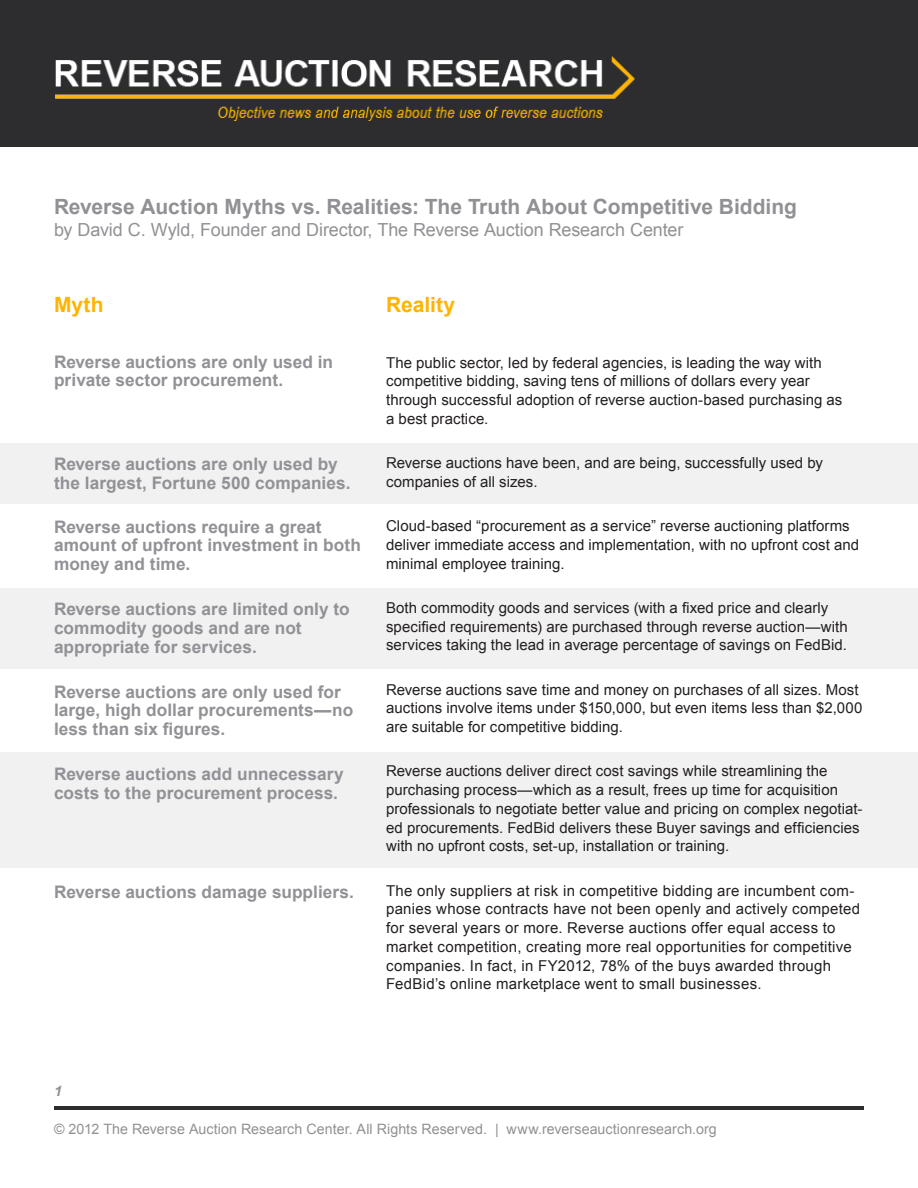
<style>
.page{position:relative;width:918px;height:1188px;background:#fff}
.page>*{position:absolute;margin:0;border:0;box-sizing:border-box;transform-origin:0 0}
.t1{font:700 21px "Arial";color:#919195}
.Body_Copy{font:700 21px "Arial";color:#ffb400}
.t2{font:18px "Arial";letter-spacing:-.005em;color:#919195}
.Body_Copy-2{font:700 17.25px/18.8px "Arial";color:#919196}
.Body_Copy-3{font:15px/18.8px "Arial";letter-spacing:.005em;color:#231f20}
.t3{font:14.25px "Arial";letter-spacing:.005em;color:#919195}
.t4{font:italic 700 14.25px "Arial";color:#919195}
</style>
<div class="page">
<hr style="left:54px;top:1107px;width:810px;height:3px;background:#2d2d2f">
<div style="left:0;top:0;width:918px;height:147px;background:#2d2d2f"></div>
<img style="left:55px;top:56px;width:580px;height:64px">
<div style="left:0;top:443px;width:918px;height:60px;background:#f1f1f2"></div>
<div style="left:0;top:588px;width:918px;height:81px;background:#f1f1f2"></div>
<div style="left:0;top:752px;width:918px;height:116px;background:#f1f1f2"></div>
<p class="t1" style="left:54px;top:193px;width:744px">Reverse Auction Myths vs. Realities: The Truth About Competitive Bidding</p>
<p class="t2" style="left:54px;top:218px;width:631px">by David C. Wyld, Founder and Director, The Reverse Auction Research Center</p>
<p class="Body_Copy" style="left:54px;top:291px;width:51px">Myth</p>
<p class="Body_Copy-2" style="left:54px;top:353px;width:281px">Reverse auctions are only used in private sector procurement.</p>
<p class="Body_Copy-2" style="left:54px;top:455px;width:298px">Reverse auctions are only used by the largest, Fortune 500 companies.</p>
<p class="Body_Copy-2" style="left:54px;top:518px;width:308px">Reverse auctions require a great amount of upfront investment in both money and time.</p>
<p class="Body_Copy-2" style="left:54px;top:600px;width:297px">Reverse auctions are limited only to commodity goods and are not appropriate for services.</p>
<p class="Body_Copy-2" style="left:54px;top:683px;width:301px">Reverse auctions are only used for large, high dollar procurements—no less than six figures.</p>
<p class="Body_Copy-2" style="left:54px;top:765px;width:291px">Reverse auctions add unnecessary costs to the procurement process.</p>
<p class="Body_Copy-2" style="left:54px;top:883px;width:301px">Reverse auctions damage suppliers.</p>
<p class="Body_Copy" style="left:386px;top:291px;width:71px">Reality</p>
<p class="Body_Copy-3" style="left:386px;top:353px;width:458px">The public sector, led by federal agencies, is leading the way with competitive bidding, saving tens of millions of dollars every year through successful adoption of reverse auction-based purchasing as a best practice.</p>
<p class="Body_Copy-3" style="left:386px;top:454px;width:438px">Reverse auctions have been, and are being, successfully used by companies of all sizes.</p>
<p class="Body_Copy-3" style="left:386px;top:517px;width:475px">Cloud-based “procurement as a service” reverse auctioning platforms deliver immediate access and implementation, with no upfront cost and minimal employee training.</p>
<p class="Body_Copy-3" style="left:386px;top:598px;width:463px">Both commodity goods and services (with a fixed price and clearly specified requirements) are purchased through reverse auction—with services taking the lead in average percentage of savings on FedBid.</p>
<p class="Body_Copy-3" style="left:386px;top:680px;width:478px">Reverse auctions save time and money on purchases of all sizes. Most auctions involve items under $150,000, but even items less than $2,000 are suitable for competitive bidding.</p>
<p class="Body_Copy-3" style="left:386px;top:762px;width:478px">Reverse auctions deliver direct cost savings while streamlining the purchasing process—which as a result, frees up time for acquisition professionals to negotiate better value and pricing on complex negotiat&shy;ed procurements. FedBid delivers these Buyer savings and efficiencies with no upfront costs, set-up, installation or training.</p>
<p class="Body_Copy-3" style="left:386px;top:881px;width:475px">The only suppliers at risk in competitive bidding are incumbent com&shy;panies whose contracts have not been openly and actively competed for several years or more. Reverse auctions offer equal access to market competition, creating more real opportunities for competitive companies. In fact, in FY2012, 78% of the buys awarded through FedBid’s online marketplace went to small businesses.</p>
<p class="t4" style="left:54px;top:1081px;width:9px">1</p>
<p class="t3" style="left:54px;top:1120px;width:664px">© 2012 The Reverse Auction Research Center. All Rights Reserved. | www.reverseauctionresearch.org</p>
</div>
